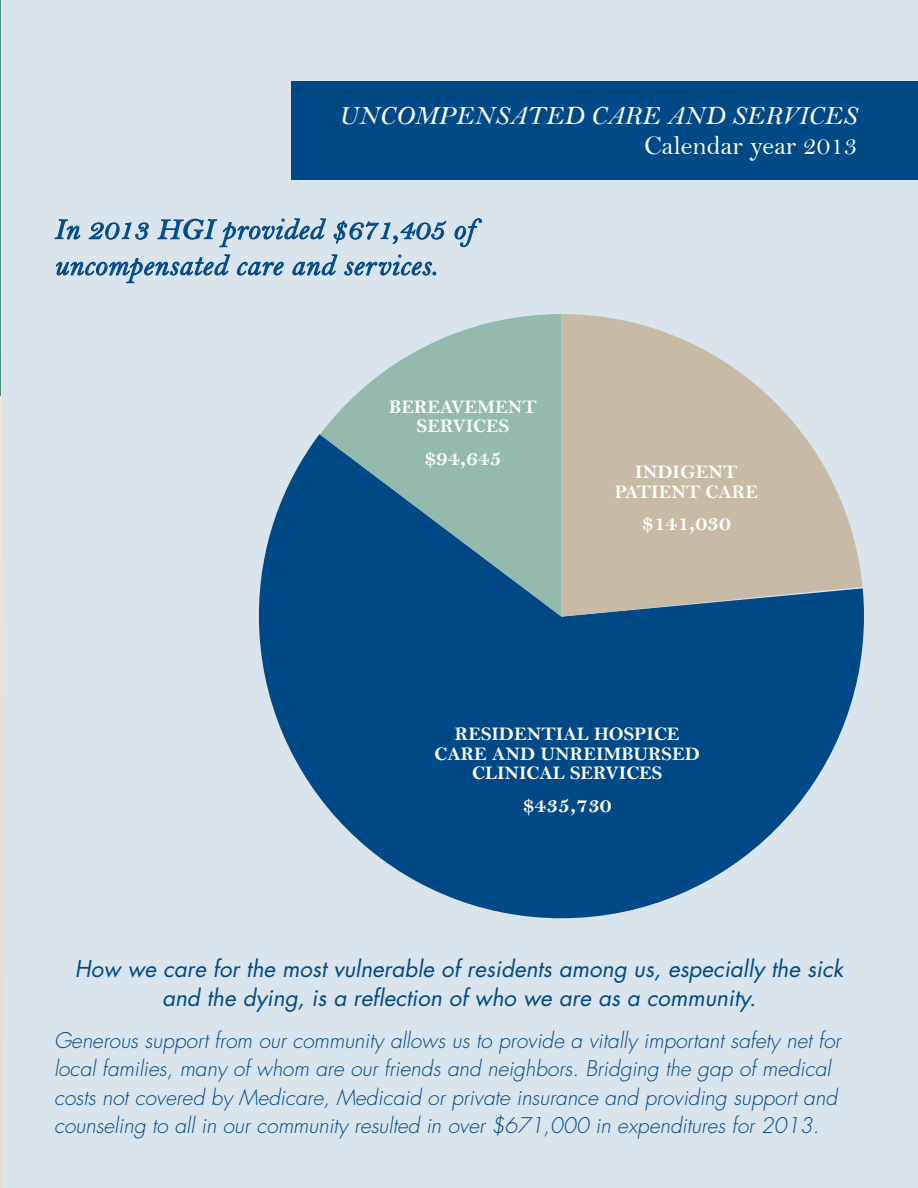
<style>
.page{position:relative;width:918px;height:1188px;background:#fff}
.page>*{position:absolute;margin:0;border:0;box-sizing:border-box;transform-origin:0 0}
.t1{font:30px/36px "Bell MT Italic";letter-spacing:.02em;color:#004987}
.t2{font:27px "Bell MT Italic";color:#fff}
.t3{font:27px "Bell";color:#fff}
.t4{font:italic 22.5px/28.5px "Futura";color:#004987;text-align:center}
.t5{font:22.35px "Bell MT Bold";color:#fff}
.t6{font:italic 300 21px/28.5px "Futura";color:#004987}
.t7{font:19.35px/19.4px "Bell MT Bold";color:#fff;text-align:center}
</style>
<div class="page">
<div style="left:1px;top:0;width:917px;height:1188px;background:#d9e4ed"></div>
<hr style="left:0;top:0;width:1px;height:1188px;background:#f4decb">
<svg style="left:259px;top:434px;width:605px;height:484px;fill:#004987"></svg>
<svg style="left:561px;top:314px;width:302px;height:303px;fill:#c7baa6"></svg>
<svg style="left:320px;top:314px;width:241px;height:303px;background:#6f9da8"></svg>
<div style="left:292px;top:81px;width:626px;height:98px;background:#004987"></div>
<svg style="left:55px;top:219px;width:25px;height:20px"></svg>
<svg style="left:89px;top:222px;width:60px;height:17px"></svg>
<svg style="left:157px;top:218px;width:169px;height:29px"></svg>
<svg style="left:334px;top:221px;width:112px;height:23px"></svg>
<svg style="left:455px;top:218px;width:27px;height:29px"></svg>
<svg style="left:56px;top:254px;width:174px;height:29px"></svg>
<svg style="left:237px;top:262px;width:47px;height:13px"></svg>
<svg style="left:293px;top:254px;width:44px;height:21px"></svg>
<svg style="left:344px;top:255px;width:92px;height:20px"></svg>
<hr style="left:0;top:0;width:1px;height:395px;background:#4e917a">
<p class="t2" style="left:339px;top:100px;width:520px">UNCOMPENSATED CARE AND SERVICES</p>
<p class="t3" style="left:644px;top:130px;width:215px">Calendar year 2013</p>
<h1 class="t1" style="left:54px;top:211px;width:422px">In 2013 HGI provided $671,405 of uncompensated care and services.</h1>
<p class="t7" style="left:389px;top:397px;width:149px">BEREAVEMENT<br>SERVICES</p>
<p class="t5" style="left:424px;top:444px;width:79px">$94,645</p>
<p class="t7" style="left:615px;top:462px;width:145px">INDIGENT<br>PATIENT CARE</p>
<p class="t5" style="left:642px;top:510px;width:91px">$141,030</p>
<p class="t7" style="left:435px;top:724px;width:267px">RESIDENTIAL HOSPICE<br>CARE AND UNREIMBURSED<br>CLINICAL SERVICES</p>
<p class="t5" style="left:523px;top:791px;width:91px">$435,730</p>
<p class="t4" style="left:75px;top:954px;width:770px">How we care for the most vulnerable of residents among us, especially the sick and the dying, is a reflection of who we are as a community.</p>
<p class="t6" style="left:54px;top:1026px;width:788px">Generous support from our community allows us to provide a vitally important safety net for local families, many of whom are our friends and neighbors. Bridging the gap of medical costs not covered by Medicare, Medicaid or private insurance and providing support and counseling to all in our community resulted in over $671,000 in expenditures for 2013.</p>
</div>
